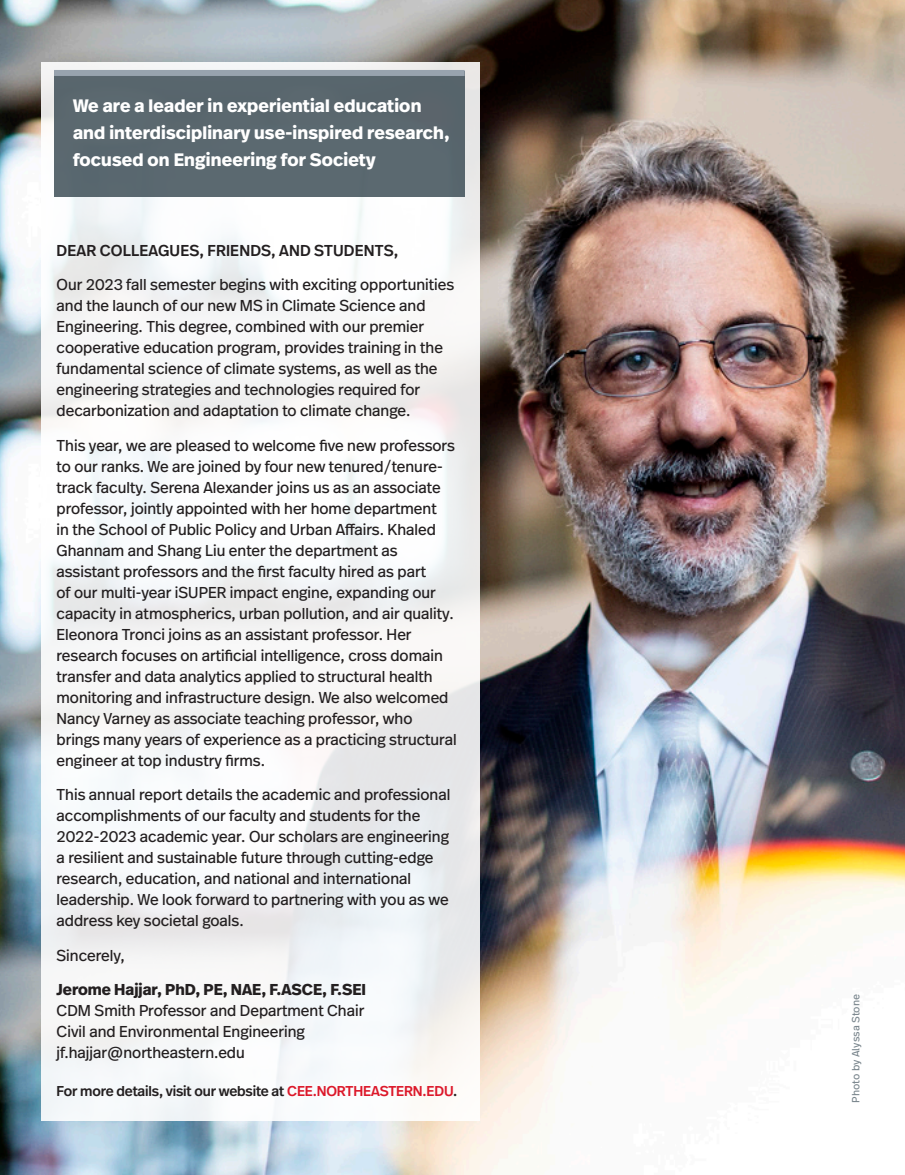
<style>
.page{position:relative;width:905px;height:1175px;background:#fff}
.page>*{position:absolute;margin:0;border:0;box-sizing:border-box;transform-origin:0 0}
.t1{font:700 18px/27px "Real Head Pro";letter-spacing:.01em;color:#fff}
.t2{font:15.75px/21px "Real Head Pro";color:#231f20}
.t3{font:700 15.75px "Real Head Pro";color:#231f20}
.t4{font:500 15.75px "Real Head Pro";letter-spacing:.01em;color:#231f20}
.t5{font:500 14.25px "Real Head Pro";letter-spacing:-.01em;color:#231f20}
.t6{font:10.5px "Real Text Pro";color:#7a868d}
.s1{color:#dc182a}
</style>
<div class="page">
<img style="left:0;top:0;width:904px;height:1174px">
<svg style="left:41px;top:62px;width:438px;height:1059px"></svg>
<div style="left:54px;top:71px;width:410px;height:125px;background:#5b686f"></div>
<div style="left:54px;top:70px;width:410px;height:6px;background:#98a3ae"></div>
<p class="t1" style="left:73px;top:91px;width:378px">We are a leader in experiential education and interdisciplinary use-inspired research, focused on Engineering for Society</p>
<p class="t4" style="left:57px;top:239px;width:343px">DEAR COLLEAGUES, FRIENDS, AND STUDENTS,</p>
<p class="t2" style="left:57px;top:274px;width:399px">Our 2023 fall semester begins with exciting opportunities and the launch of our new MS in Climate Science and Engineering. This degree, combined with our premier cooperative education program, provides training in the fundamental science of climate systems, as well as the engineering strategies and technologies required for decarbonization and adaptation to climate change.</p>
<p class="t2" style="left:57px;top:434px;width:402px">This year, we are pleased to welcome five new professors to our ranks. We are joined by four new tenured/tenure&shy;track faculty. Serena Alexander joins us as an associate professor, jointly appointed with her home department<br>in the School of Public Policy and Urban Affairs. Khaled Ghannam and Shang Liu enter the department as assistant professors and the first faculty hired as part<br>of our multi-year iSUPER impact engine, expanding our capacity in atmospherics, urban pollution, and air quality.<br>Eleonora Tronci joins as an assistant professor. Her research focuses on artificial intelligence, cross domain transfer and data analytics applied to structural health monitoring and infrastructure design. We also welcomed Nancy Varney as associate teaching professor, who brings many years of experience as a practicing structural engineer at top industry firms.</p>
<p class="t2" style="left:57px;top:784px;width:395px">This annual report details the academic and professional accomplishments of our faculty and students for the 2022-2023 academic year. Our scholars are engineering a resilient and sustainable future through cutting-edge research, education, and national and international leadership. We look forward to partnering with you as we address key societal goals.</p>
<p class="t2" style="left:57px;top:944px;width:70px">Sincerely,</p>
<p class="t3" style="left:57px;top:978px;width:311px">Jerome Hajjar, PhD, PE, NAE, F.ASCE, F.SEI</p>
<p class="t2" style="left:57px;top:1000px;width:309px">CDM Smith Professor and Department Chair<br>Civil and Environmental Engineering jf.hajjar@northeastern.edu</p>
<p class="t5" style="left:57px;top:1080px;width:402px">For more details, visit our website at <span class="s1">CEE.NORTHEASTERN.EDU</span>.</p>
<p class="t6" style="left:848px;top:1102px;width:111px;rotate:-90deg">Photo by Alyssa Stone</p>
</div>
